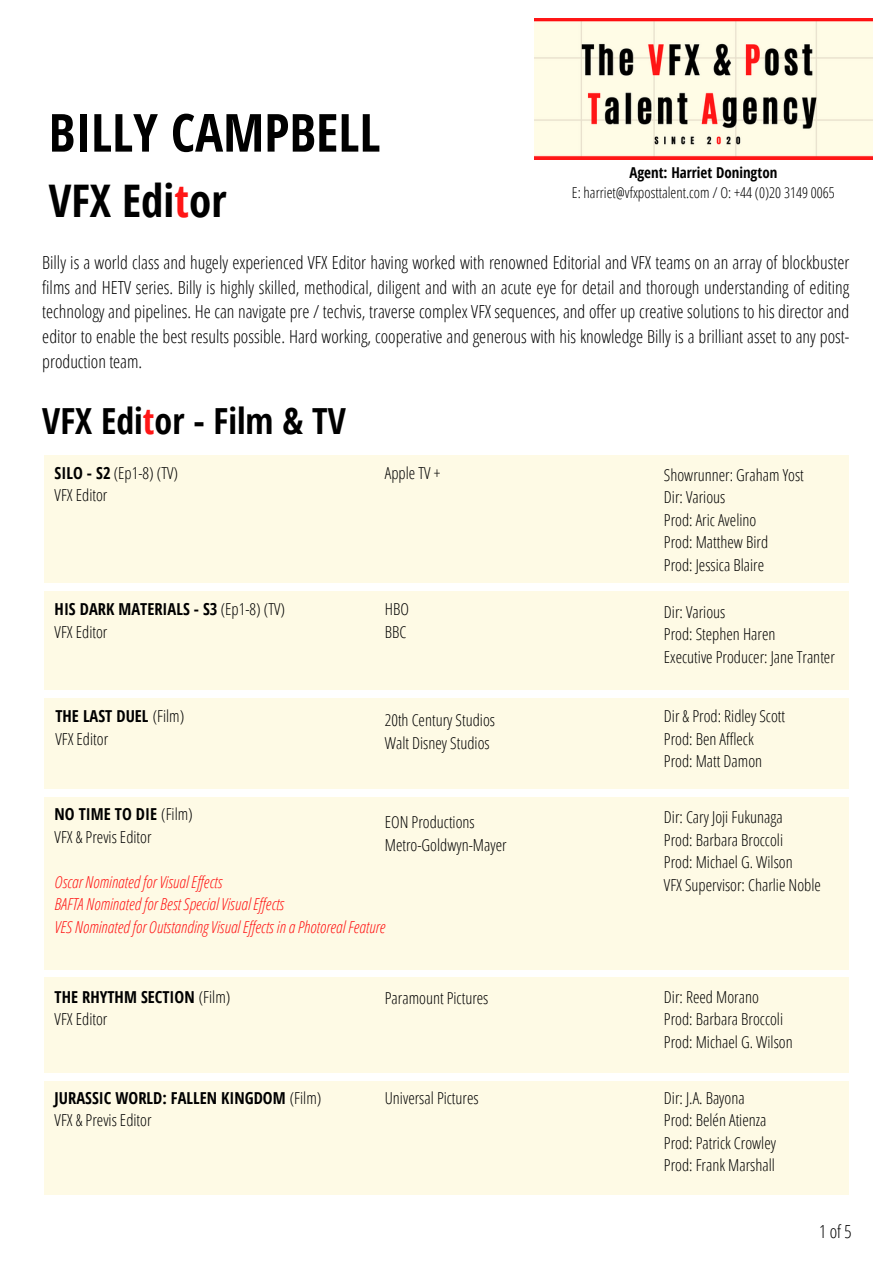
<style>
.page{position:relative;width:893px;height:1264px;background:#fff}
.page>*{position:absolute;margin:0;border:0;box-sizing:border-box;transform-origin:0 0}
.t1{font:700 52.5px "Open Sans Condensed";color:#000}
.t2{font:700 45px "Open Sans Condensed";color:#000}
.t3{font:700 36px "Open Sans Condensed";color:#000}
.t4{font:300 18px/24.8px "Open Sans Condensed";color:#000;text-align:justify}
.t5{font:300 16.5px "Open Sans Condensed";color:#000}
.t6{font:italic 300 16.5px "Open Sans Condensed";color:#ff1616}
.t7{font:700 16.5px "Open Sans Condensed";color:#000}
.t8{font:300 15px "Open Sans Condensed";color:#000}
.t9{font:700 15px "Open Sans Condensed";color:#000}
.s1{color:#ff1616}
.s2{font-weight:700}
.s3{font-weight:300}
</style>
<div class="page">
<img style="left:534px;top:19px;width:338px;height:140px">
<div style="left:45px;top:698px;width:804px;height:90px;background:#fefae5"></div>
<div style="left:45px;top:592px;width:804px;height:98px;background:#fefae5"></div>
<div style="left:45px;top:977px;width:804px;height:96px;background:#fefae5"></div>
<div style="left:45px;top:797px;width:804px;height:172px;background:#fefae5"></div>
<div style="left:45px;top:1080px;width:804px;height:114px;background:#fefae5"></div>
<div style="left:45px;top:455px;width:804px;height:128px;background:#fefae5"></div>
<p class="t1" style="left:49px;top:95px;width:333px">BILLY CAMPBELL</p>
<p class="t2" style="left:49px;top:169px;width:179px">VFX Edi<span class="s1">t</span>or</p>
<p class="t9" style="left:629px;top:162px;width:149px">Agent: Harriet Donington</p>
<p class="t8" style="left:572px;top:182px;width:264px">E: harriet@vfxposttalent.com / O: +44 (0)20 3149 0065</p>
<p class="t4" style="left:42px;top:249px;width:808px">Billy is a world class and hugely experienced VFX Editor having worked with renowned Editorial and VFX teams on an array of blockbuster films and HETV series. Billy is highly skilled, methodical, diligent and with an acute eye for detail and thorough understanding of editing technology and pipelines. He can navigate pre / techvis, traverse complex VFX sequences, and offer up creative solutions to his director and editor to enable the best results possible. Hard working, cooperative and generous with his knowledge Billy is a brilliant asset to any post&shy;production team.</p>
<p class="t3" style="left:42px;top:396px;width:305px">VFX Edi<span class="s1">t</span>or - Film &amp; TV</p>
<p class="t5" style="left:55px;top:461px;width:125px"><span class="s2">SILO - S2</span> (Ep1-8) (TV)</p>
<p class="t5" style="left:55px;top:483px;width:54px">VFX Editor</p>
<p class="t5" style="left:385px;top:461px;width:57px">Apple TV +</p>
<p class="t5" style="left:664px;top:463px;width:141px">Showrunner: Graham Yost</p>
<p class="t5" style="left:664px;top:486px;width:63px">Dir: Various</p>
<p class="t5" style="left:664px;top:508px;width:94px">Prod: Aric Avelino</p>
<p class="t5" style="left:664px;top:531px;width:106px">Prod: Matthew Bird</p>
<p class="t5" style="left:664px;top:553px;width:102px">Prod: Jessica Blaire</p>
<p class="t7" style="left:55px;top:598px;width:232px">HIS DARK MATERIALS - S3 <span class="s3">(Ep1-8) (TV)</span></p>
<p class="t5" style="left:55px;top:620px;width:54px">VFX Editor</p>
<p class="t5" style="left:385px;top:598px;width:26px">HBO</p>
<p class="t5" style="left:385px;top:620px;width:23px">BBC</p>
<p class="t5" style="left:664px;top:600px;width:63px">Dir: Various</p>
<p class="t5" style="left:664px;top:622px;width:113px">Prod: Stephen Haren</p>
<p class="t5" style="left:664px;top:645px;width:172px">Executive Producer: Jane Tranter</p>
<p class="t7" style="left:55px;top:704px;width:130px">THE LAST DUEL <span class="s3">(Film)</span></p>
<p class="t5" style="left:55px;top:727px;width:54px">VFX Editor</p>
<p class="t5" style="left:385px;top:708px;width:112px">20th Century Studios</p>
<p class="t5" style="left:385px;top:731px;width:106px">Walt Disney Studios</p>
<p class="t5" style="left:664px;top:704px;width:123px">Dir &amp; Prod: Ridley Scott</p>
<p class="t5" style="left:664px;top:727px;width:91px">Prod: Ben Affleck</p>
<p class="t5" style="left:664px;top:749px;width:100px">Prod: Matt Damon</p>
<p class="t7" style="left:55px;top:802px;width:140px">NO TIME TO DIE <span class="s3">(Film)</span></p>
<p class="t5" style="left:55px;top:825px;width:98px">VFX &amp; Previs Editor</p>
<p class="t6" style="left:55px;top:870px;width:169px">Oscar Nominatedfor Visual Ef ects</p>
<p class="t6" style="left:55px;top:892px;width:231px">BAFTA Nominatedfor Best Special Visual Ef ects</p>
<p class="t6" style="left:55px;top:915px;width:332px">VES Nominatedfor Outstanding Visual Ef ects in a Photoreal Feature</p>
<p class="t5" style="left:385px;top:810px;width:91px">EON Productions</p>
<p class="t5" style="left:385px;top:833px;width:123px">Metro-Goldwyn-Mayer</p>
<p class="t5" style="left:664px;top:805px;width:120px">Dir: Cary Joji Fukunaga</p>
<p class="t5" style="left:664px;top:828px;width:121px">Prod: Barbara Broccoli</p>
<p class="t5" style="left:664px;top:850px;width:130px">Prod: Michael G. Wilson</p>
<p class="t5" style="left:664px;top:873px;width:158px">VFX Supervisor: Charlie Noble</p>
<p class="t7" style="left:55px;top:985px;width:177px">THE RHYTHM SECTION <span class="s3">(Film)</span></p>
<p class="t5" style="left:55px;top:1007px;width:54px">VFX Editor</p>
<p class="t5" style="left:385px;top:986px;width:105px">Paramount Pictures</p>
<p class="t5" style="left:664px;top:985px;width:96px">Dir: Reed Morano</p>
<p class="t5" style="left:664px;top:1007px;width:121px">Prod: Barbara Broccoli</p>
<p class="t5" style="left:664px;top:1030px;width:130px">Prod: Michael G. Wilson</p>
<p class="t7" style="left:55px;top:1086px;width:268px">JURASSIC WORLD: FALLEN KINGDOM <span class="s3">(Film)</span></p>
<p class="t5" style="left:55px;top:1108px;width:98px">VFX &amp; Previs Editor</p>
<p class="t5" style="left:385px;top:1086px;width:95px">Universal Pictures</p>
<p class="t5" style="left:664px;top:1086px;width:82px">Dir: J.A. Bayona</p>
<p class="t5" style="left:664px;top:1108px;width:104px">Prod: Belén Atienza</p>
<p class="t5" style="left:664px;top:1131px;width:114px">Prod: Patrick Crowley</p>
<p class="t5" style="left:664px;top:1153px;width:112px">Prod: Frank Marshall</p>
<p class="t4" style="left:819px;top:1218px;width:34px">1 of 5</p>
</div>
